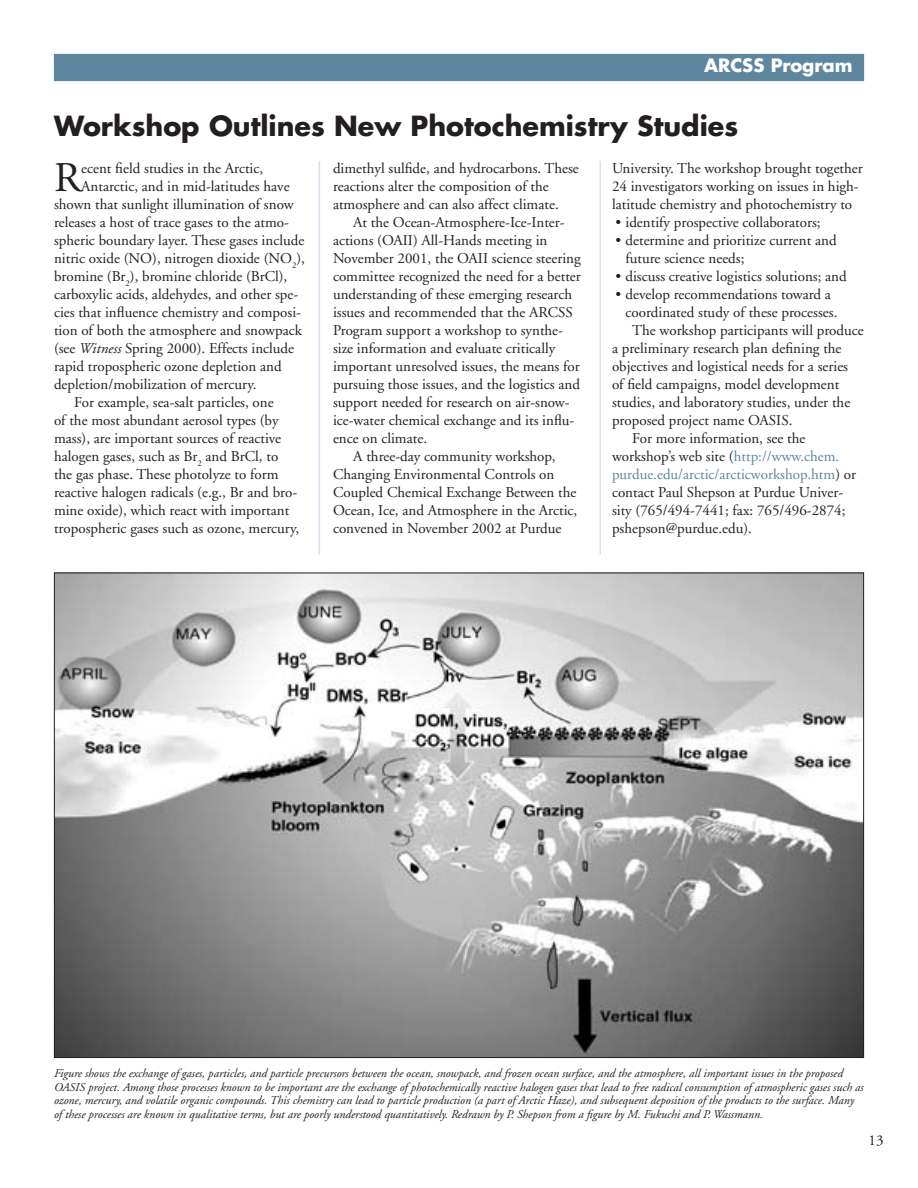
<style>
.page{position:relative;width:918px;height:1188px;background:#fff}
.page>*{position:absolute;margin:0;border:0;box-sizing:border-box;transform-origin:0 0}
.t1{font:42.15px "Adobe Garamond";color:#231f20}
.t2{font:700 27px "Futura";color:#231f20}
.t3{font:700 18px "Futura";color:#fff}
.t4{font:15px/18px "Adobe Garamond";color:#231f20}
.t5{font:15px "Adobe Garamond";color:#5e869f}
.t6{font:italic 12px/13.5px "Adobe Garamond";color:#231f20}
.s1{color:#5e869f}
.s2{color:#231f20}
.s3{font-style:italic}
</style>
<div class="page">
<div style="left:54px;top:54px;width:810px;height:27px;background:#5e869f"></div>
<img style="left:56px;top:575px;width:806px;height:481px">
<hr style="left:319px;top:161px;width:1px;height:393px;background:#d6e1e9">
<hr style="left:600px;top:161px;width:1px;height:393px;background:#d6e1e9">
<p class="t3" style="left:704px;top:53px;width:150px">ARCSS Program</p>
<h2 class="t2" style="left:54px;top:107px;width:686px">Workshop Outlines New Photochemistry Studies</h2>
<h1 class="t1" style="left:54px;top:155px;width:29px">R</h1>
<p class="t4" style="left:81px;top:160px;width:184px">ecent field studies in the Arctic,</p>
<p class="t4" style="left:333px;top:160px;width:247px">dimethyl sulfide, and hydrocarbons. These reactions alter the composition of the atmosphere and can also affect climate.</p>
<p class="t4" style="left:353px;top:214px;width:213px">At the Ocean-Atmosphere-Ice-Inter-</p>
<p class="t4" style="left:333px;top:232px;width:216px">actions (OAII) All-Hands meeting in</p>
<p class="t4" style="left:333px;top:250px;width:249px">November 2001, the OAII science steering</p>
<p class="t4" style="left:333px;top:268px;width:249px">committee recognized the need for a better</p>
<p class="t4" style="left:333px;top:286px;width:241px">understanding of these emerging research</p>
<p class="t4" style="left:333px;top:304px;width:241px">issues and recommended that the ARCSS</p>
<p class="t4" style="left:333px;top:322px;width:232px">Program support a workshop to synthe-</p>
<p class="t4" style="left:333px;top:340px;width:224px">size information and evaluate critically</p>
<p class="t4" style="left:333px;top:358px;width:248px">important unresolved issues, the means for</p>
<p class="t4" style="left:333px;top:376px;width:248px">pursuing those issues, and the logistics and</p>
<p class="t4" style="left:333px;top:394px;width:238px">support needed for research on air-snow-</p>
<p class="t4" style="left:333px;top:412px;width:243px">ice-water chemical exchange and its influ-</p>
<p class="t4" style="left:333px;top:430px;width:96px">ence on climate.</p>
<p class="t4" style="left:353px;top:448px;width:204px">A three-day community workshop,</p>
<p class="t4" style="left:333px;top:466px;width:223px">Changing Environmental Controls on</p>
<p class="t4" style="left:333px;top:484px;width:245px">Coupled Chemical Exchange Between the</p>
<p class="t4" style="left:333px;top:502px;width:246px">Ocean, Ice, and Atmosphere in the Arctic,</p>
<p class="t4" style="left:333px;top:520px;width:230px">convened in November 2002 at Purdue</p>
<p class="t4" style="left:612px;top:160px;width:252px">University. The workshop brought together<br>24 investigators working on issues in high&shy;latitude chemistry and photochemistry to</p>
<p class="t4" style="left:615px;top:214px;width:207px">• identify prospective collaborators;</p>
<p class="t4" style="left:626px;top:232px;width:213px;text-indent:-10px">• determine and prioritize current and future science needs;</p>
<p class="t4" style="left:615px;top:268px;width:233px">• discuss creative logistics solutions; and</p>
<p class="t4" style="left:615px;top:286px;width:217px">• develop recommendations toward a</p>
<p class="t4" style="left:626px;top:304px;width:213px">coordinated study of these processes.</p>
<p class="t4" style="left:632px;top:322px;width:233px">The workshop participants will produce</p>
<p class="t4" style="left:612px;top:340px;width:231px">a preliminary research plan defining the</p>
<p class="t4" style="left:612px;top:358px;width:238px">objectives and logistical needs for a series</p>
<p class="t4" style="left:612px;top:376px;width:229px">of field campaigns, model development</p>
<p class="t4" style="left:612px;top:394px;width:240px">studies, and laboratory studies, under the</p>
<p class="t4" style="left:612px;top:412px;width:182px">proposed project name OASIS.</p>
<p class="t4" style="left:632px;top:430px;width:175px">For more information, see the</p>
<p class="t4" style="left:612px;top:448px;width:229px">workshop’s web site (<span class="s1">http://www.chem.</span></p>
<p class="t5" style="left:612px;top:466px;width:246px">purdue.edu/arctic/arcticworkshop.htm<span class="s2">) or</span></p>
<p class="t4" style="left:612px;top:484px;width:233px">contact Paul Shepson at Purdue Univer-</p>
<p class="t4" style="left:612px;top:502px;width:235px">sity (765/494-7441; fax: 765/496-2874;</p>
<p class="t4" style="left:612px;top:520px;width:142px">pshepson@purdue.edu).</p>
<p class="t4" style="left:81px;top:178px;width:210px">Antarctic, and in mid-latitudes have</p>
<p class="t4" style="left:54px;top:196px;width:241px">shown that sunlight illumination of snow</p>
<p class="t4" style="left:54px;top:214px;width:236px">releases a host of trace gases to the atmo-</p>
<p class="t4" style="left:54px;top:232px;width:252px">spheric boundary layer. These gases include</p>
<p class="t4" style="left:54px;top:250px;width:253px">nitric oxide (NO), nitrogen dioxide (NO<sub>2</sub>),</p>
<p class="t4" style="left:54px;top:268px;width:235px">bromine (Br<sub>2</sub>), bromine chloride (BrCl),</p>
<p class="t4" style="left:54px;top:286px;width:246px">carboxylic acids, aldehydes, and other spe-</p>
<p class="t4" style="left:54px;top:304px;width:249px">cies that influence chemistry and composi-</p>
<p class="t4" style="left:54px;top:322px;width:249px">tion of both the atmosphere and snowpack</p>
<p class="t4" style="left:54px;top:340px;width:242px">(see <span class="s3">Witness</span> Spring 2000). Effects include</p>
<p class="t4" style="left:54px;top:358px;width:229px">rapid tropospheric ozone depletion and</p>
<p class="t4" style="left:54px;top:376px;width:204px">depletion/mobilization of mercury.</p>
<p class="t4" style="left:74px;top:394px;width:201px">For example, sea-salt particles, one</p>
<p class="t4" style="left:54px;top:412px;width:226px">of the most abundant aerosol types (by</p>
<p class="t4" style="left:54px;top:430px;width:229px">mass), are important sources of reactive</p>
<p class="t4" style="left:54px;top:448px;width:226px">halogen gases, such as Br<sub>2</sub> and BrCl, to</p>
<p class="t4" style="left:54px;top:466px;width:226px">the gas phase. These photolyze to form</p>
<p class="t4" style="left:54px;top:484px;width:245px">reactive halogen radicals (e.g., Br and bro-</p>
<p class="t4" style="left:54px;top:502px;width:237px">mine oxide), which react with important</p>
<p class="t4" style="left:54px;top:520px;width:247px">tropospheric gases such as ozone, mercury,</p>
<p class="t6" style="left:54px;top:1067px;width:811px">Figure shows the exchange of gases, particles, and particle precursors between the ocean, snowpack, and frozen ocean surface, and the atmosphere, all important issues in the proposed OASIS project. Among those processes known to be important are the exchange of photochemically reactive halogen gases that lead to free radical consumption of atmospheric gases such as ozone, mercury, and volatile organic compounds. This chemistry can lead to particle production (a part of Arctic Haze), and subsequent deposition of the products to the surface. Many of these processes are known in qualitative terms, but are poorly understood quantitatively. Redrawn by P. Shepson from a figure by M. Fukuchi and P. Wassmann.</p>
<p class="t4" style="left:868px;top:1132px;width:16px">13</p>
</div>
